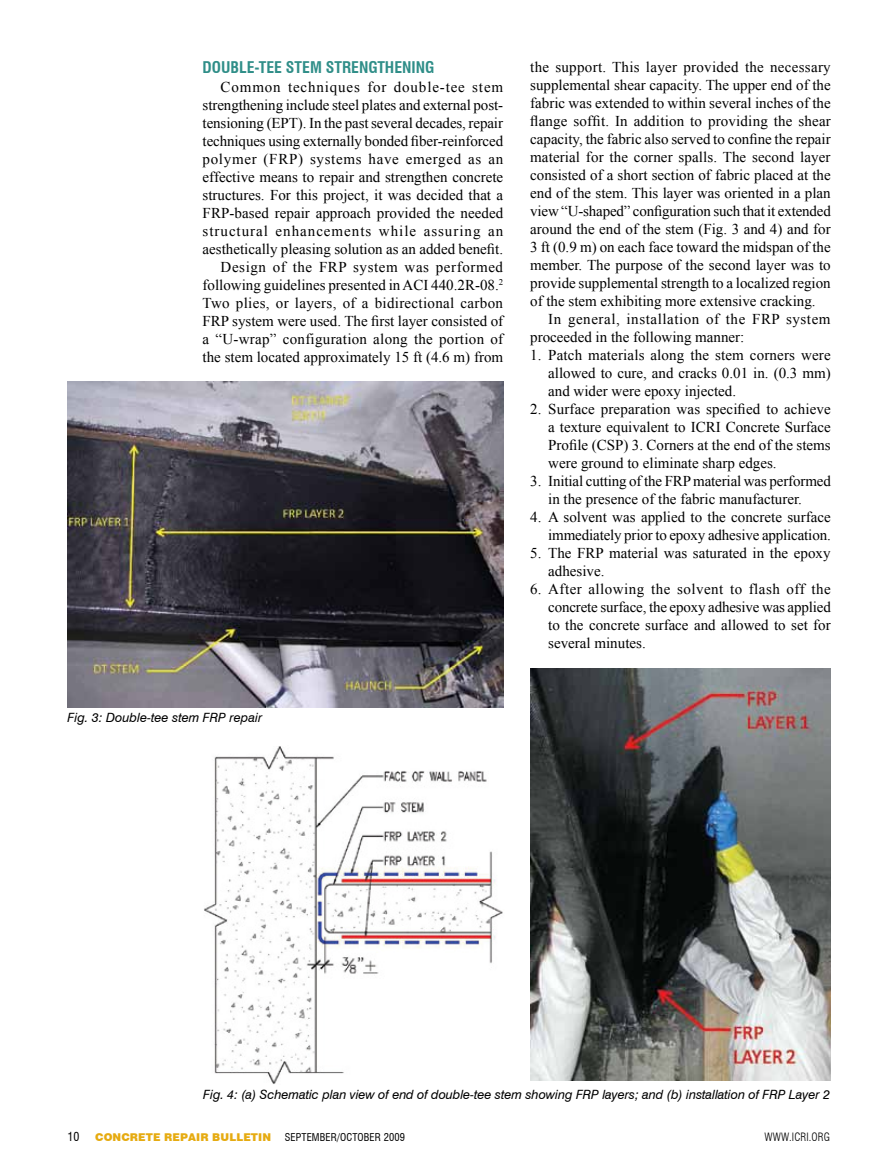
<style>
.page{position:relative;width:878px;height:1175px;background:#fff}
.page>*{position:absolute;margin:0;border:0;box-sizing:border-box;transform-origin:0 0}
.t1{font:700 condensed 15.75px "Swiss 721 BT";color:#2f8e88}
.t2{font:15px/18px "Times New Roman";color:#000;text-align:justify}
.t3{font:15px/18px "Times New Roman";letter-spacing:.035em;color:#000}
.t4{font:italic 12.75px "Swiss 721 BT";letter-spacing:-.005em;color:#000}
.t5{font:condensed 12px "Swiss 721 BT";color:#000}
.t6{font:300 condensed 11.25px "Swiss 721 BT";letter-spacing:.01em;color:#000}
.t7{font:900 10.8px "Swiss 721 BT";letter-spacing:.01em;color:#e6ab11}
.t8{font:condensed 10.5px "Swiss 721 BT";letter-spacing:.01em;color:#000}
</style>
<div class="page">
<img style="left:68px;top:381px;width:435px;height:327px">
<img style="left:204px;top:746px;width:299px;height:338px">
<img style="left:530px;top:668px;width:300px;height:412px">
<p class="t1" style="left:202px;top:58px;width:233px">DOUBLE-TEE STEM STRENGTHENING</p>
<p class="t2" style="left:202px;top:77px;width:302px;text-align:right">Common techniques for double-tee stem strengthening include steel plates and external post&shy;tensioning (EPT). In the past several decades, repair techniques using externally bonded fiber-reinforced polymer (FRP) systems have emerged as an effective means to repair and strengthen concrete structures. For this project, it was decided that a FRP-based repair approach provided the needed structural enhancements while assuring an aesthetically pleasing solution as an added benefit.<br>Design of the FRP system was performed following guidelines presented in ACI 440.2R-08.<sup>2<br></sup>Two plies, or layers, of a bidirectional carbon FRP system were used. The first layer consisted of a “U-wrap” configuration along the portion of the stem located approximately 15 ft (4.6 m) from</p>
<p class="t2" style="left:530px;top:58px;width:302px">the support. This layer provided the necessary supplemental shear capacity. The upper end of the fabric was extended to within several inches of the flange soffit. In addition to providing the shear capacity, the fabric also served to confine the repair material for the corner spalls. The second layer consisted of a short section of fabric placed at the end of the stem. This layer was oriented in a plan view “U-shaped” configuration such that it extended around the end of the stem (Fig. 3 and 4) and for 3 ft (0.9 m) on each face toward the midspan of the member. The purpose of the second layer was to provide supplemental strength to a localized region of the stem exhibiting more extensive cracking.</p>
<p class="t3" style="left:530px;top:310px;width:302px;text-indent:18px">In general, installation of the FRP system proceeded in the following manner:</p>
<p class="t2" style="left:548px;top:346px;width:284px;text-indent:-18px">1. Patch materials along the stem corners were allowed to cure, and cracks 0.01 in. (0.3 mm) and wider were epoxy injected.</p>
<p class="t2" style="left:548px;top:400px;width:284px;text-indent:-18px">2. Surface preparation was specified to achieve a texture equivalent to ICRI Concrete Surface Profile (CSP) 3. Corners at the end of the stems were ground to eliminate sharp edges.</p>
<p class="t2" style="left:548px;top:472px;width:284px;text-indent:-18px">3. Initial cutting of the FRP material was performed in the presence of the fabric manufacturer.</p>
<p class="t2" style="left:530px;top:508px;width:302px;text-align:right">4. A solvent was applied to the concrete surface immediately prior to epoxy adhesive application.</p>
<p class="t2" style="left:548px;top:544px;width:284px;text-indent:-18px">5. The FRP material was saturated in the epoxy adhesive.</p>
<p class="t2" style="left:548px;top:580px;width:284px;text-indent:-18px">6. After allowing the solvent to flash off the concrete surface, the epoxy adhesive was applied to the concrete surface and allowed to set for several minutes.</p>
<p class="t4" style="left:68px;top:710px;width:196px">Fig. 3: Double-tee stem FRP repair</p>
<p class="t4" style="left:203px;top:1086px;width:628px">Fig. 4: (a) Schematic plan view of end of double-tee stem showing FRP layers; and (b) installation of FRP Layer 2</p>
<p class="t5" style="left:68px;top:1129px;width:13px">10</p>
<p class="t7" style="left:95px;top:1130px;width:177px">CONCRETE REPAIR BULLETIN</p>
<p class="t8" style="left:285px;top:1130px;width:122px">SEPTEMBER/OCTOBER 2009</p>
<p class="t6" style="left:764px;top:1130px;width:67px">WWW.ICRI.ORG</p>
</div>
